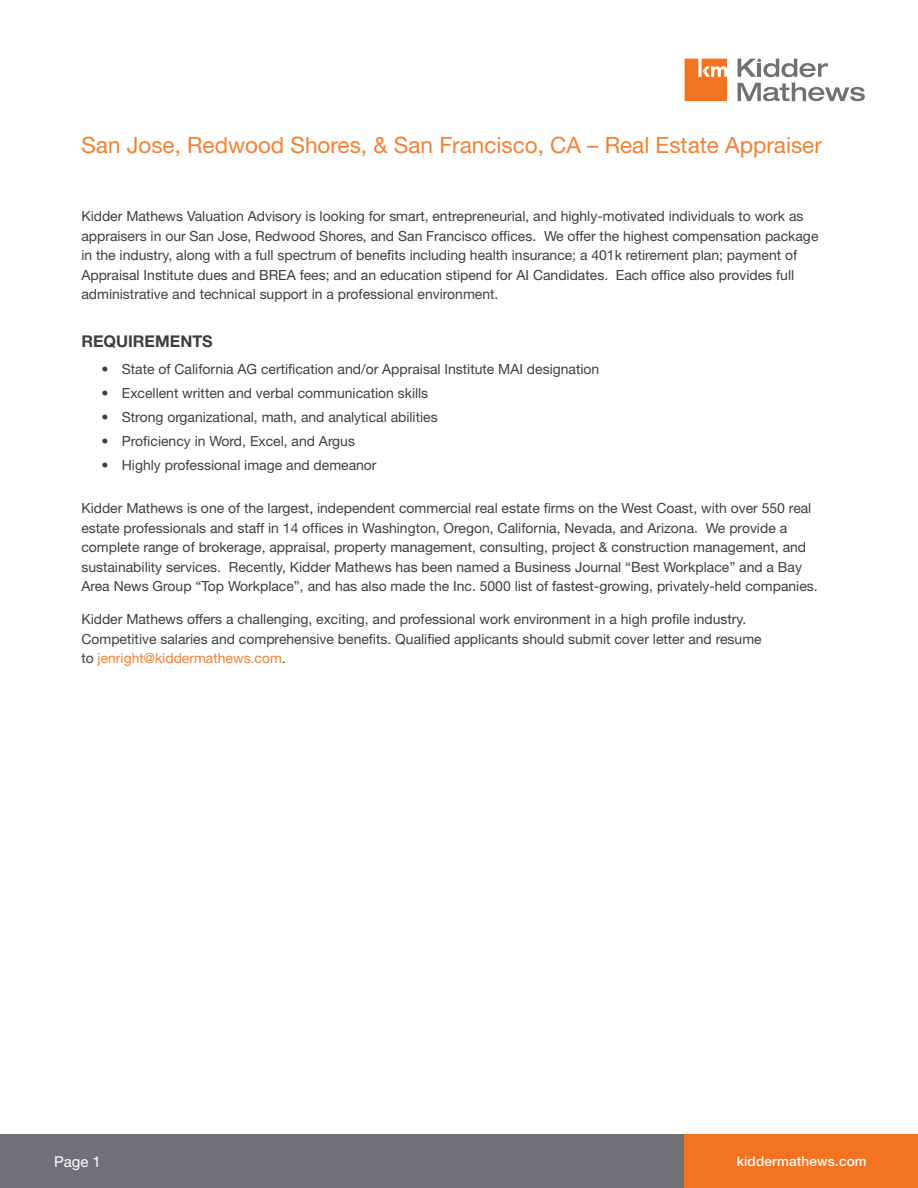
<style>
.page{position:relative;width:918px;height:1188px;background:#fff}
.page>*{position:absolute;margin:0;border:0;box-sizing:border-box;transform-origin:0 0}
.Body_Text{font:22.5px "Helvetica Neue";color:#f48032}
._1st_Level_header{font:700 16.2px "Helvetica Neue";color:#3e3e3f}
.Body_Text-2{font:15px "Helvetica Neue";color:#fff}
.Body_text{font:13.95px/19.5px "Helvetica Neue";color:#3e3e3f}
.t1{font:500 13.5px "Helvetica Neue";letter-spacing:.015em;color:#fff}
.s1{color:#f48032}
</style>
<div class="page">
<svg style="left:685px;top:59px;width:42px;height:42px;background:#f5833a"></svg>
<svg style="left:738px;top:59px;width:127px;height:42px"></svg>
<div style="left:0;top:1134px;width:918px;height:54px;background:#717074"></div>
<div style="left:684px;top:1134px;width:234px;height:54px;background:#f47321"></div>
<p class="Body_Text" style="left:81px;top:131px;width:742px">San Jose, Redwood Shores, &amp; San Francisco, CA – Real Estate Appraiser</p>
<p class="Body_text" style="left:81px;top:206px;width:739px">Kidder Mathews Valuation Advisory is looking for smart, entrepreneurial, and highly-motivated individuals to work as appraisers in our San Jose, Redwood Shores, and San Francisco offices. We offer the highest compensation package in the industry, along with a full spectrum of benefits including health insurance; a 401k retirement plan; payment of Appraisal Institute dues and BREA fees; and an education stipend for AI Candidates. Each office also provides full administrative and technical support in a professional environment.</p>
<p class="_1st_Level_header" style="left:81px;top:332px;width:133px">REQUIREMENTS</p>
<p class="Body_text" style="left:102px;top:359px;width:499px">• State of California AG certification and/or Appraisal Institute MAI designation</p>
<p class="Body_text" style="left:102px;top:383px;width:328px">• Excellent written and verbal communication skills</p>
<p class="Body_text" style="left:102px;top:407px;width:338px">• Strong organizational, math, and analytical abilities</p>
<p class="Body_text" style="left:102px;top:431px;width:255px">• Proficiency in Word, Excel, and Argus</p>
<p class="Body_text" style="left:102px;top:455px;width:277px">• Highly professional image and demeanor</p>
<p class="Body_text" style="left:81px;top:498px;width:738px">Kidder Mathews is one of the largest, independent commercial real estate firms on the West Coast, with over 550 real estate professionals and staff in 14 offices in Washington, Oregon, California, Nevada, and Arizona. We provide a complete range of brokerage, appraisal, property management, consulting, project &amp; construction management, and sustainability services. Recently, Kidder Mathews has been named a Business Journal “Best Workplace” and a Bay Area News Group “Top Workplace”, and has also made the Inc. 5000 list of fastest-growing, privately-held companies.</p>
<p class="Body_text" style="left:81px;top:609px;width:682px">Kidder Mathews offers a challenging, exciting, and professional work environment in a high profile industry.<br>Competitive salaries and comprehensive benefits. Qualified applicants should submit cover letter and resume to <span class="s1">jenright@kiddermathews.com</span>.</p>
<p class="Body_Text-2" style="left:54px;top:1153px;width:48px">Page 1</p>
<p class="t1" style="left:737px;top:1153px;width:132px">kiddermathews.com</p>
</div>
